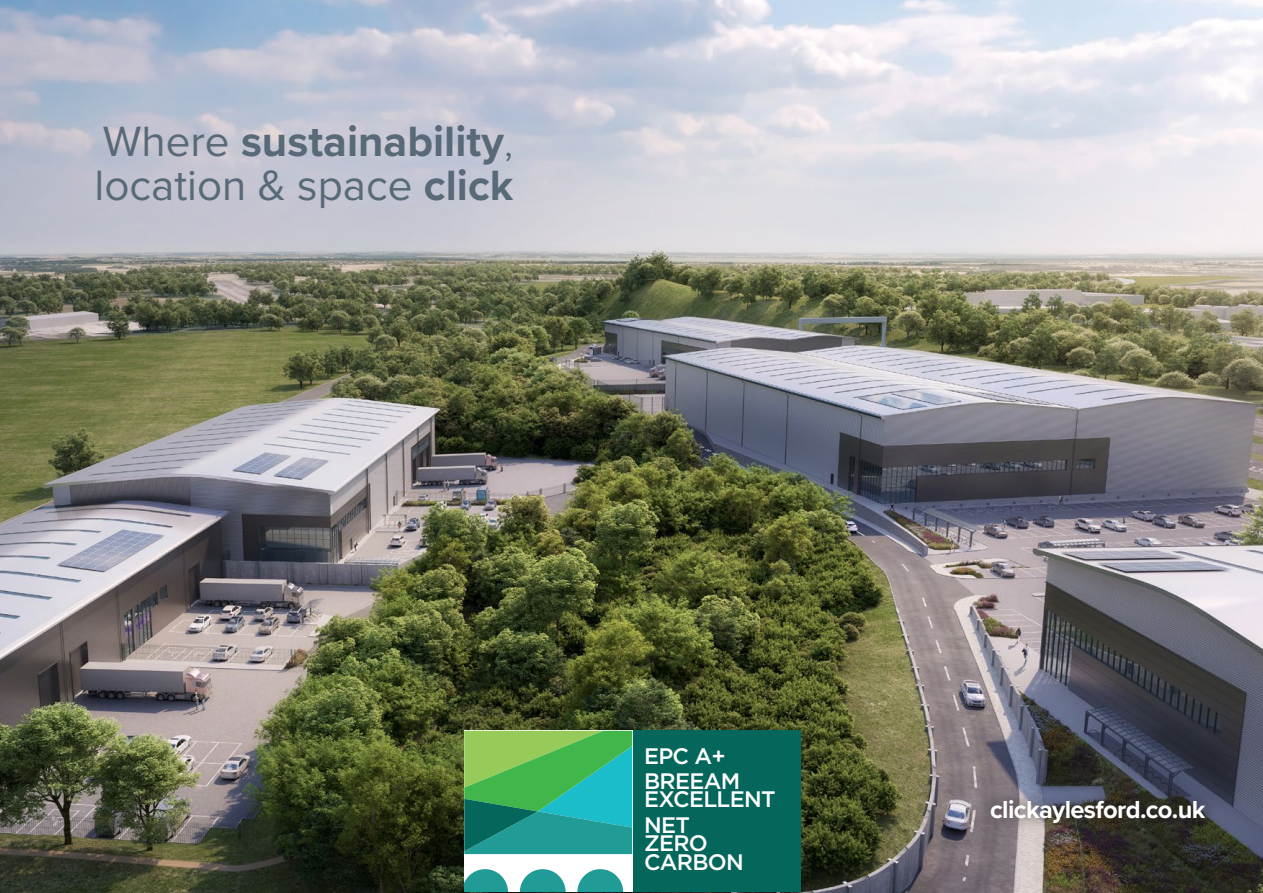
<style>
.page{position:relative;width:1263px;height:893px;background:#fff}
.page>*{position:absolute;margin:0;border:0;box-sizing:border-box;transform-origin:0 0}
.t1{font:700 43.95px "Proxima Nova";color:#586978}
.t2{font:43.95px "Proxima Nova";color:#586978}
.t3{font:700 25.5px "Proxima Nova";letter-spacing:-.025em;color:#fff}
.t4{font:500 22.35px/25px "Gotham";letter-spacing:-.03em;color:#fff}
.s1{font-weight:400}
.s2{font-weight:300}
.s3{font-weight:700}
</style>
<div class="page">
<img style="left:0;top:0;width:1262px;height:893px">
<div style="left:978px;top:787px;width:240px;height:49px;background:#231f20;opacity:.75"></div>
<hr style="left:1262px;top:0;width:1px;height:893px;background:#dbe1e6">
<div style="left:464px;top:731px;width:336px;height:161px;background:#fff"></div>
<svg style="left:464px;top:869px;width:44px;height:23px"></svg>
<svg style="left:520px;top:869px;width:46px;height:23px"></svg>
<svg style="left:577px;top:869px;width:46px;height:23px"></svg>
<svg style="left:464px;top:731px;width:168px;height:123px;background:#3ead78"></svg>
<div style="left:633px;top:731px;width:167px;height:161px;background:#05665b"></div>
<p class="t1" style="left:103px;top:108px;width:412px"><span class="s1">Where</span> sustainability<span class="s2">,</span></p>
<p class="t2" style="left:94px;top:152px;width:420px">location &amp; space <span class="s3">click</span></p>
<p class="t4" style="left:644px;top:743px;width:98px">EPC A+<br>BREEAM</p>
<p class="t4" style="left:644px;top:786px;width:133px">EXCELLENT<br>NET</p>
<p class="t4" style="left:644px;top:833px;width:101px;line-height:18.8px">ZERO<br>CARBON</p>
<p class="t3" style="left:990px;top:790px;width:217px">clickaylesford.co.uk</p>
</div>
